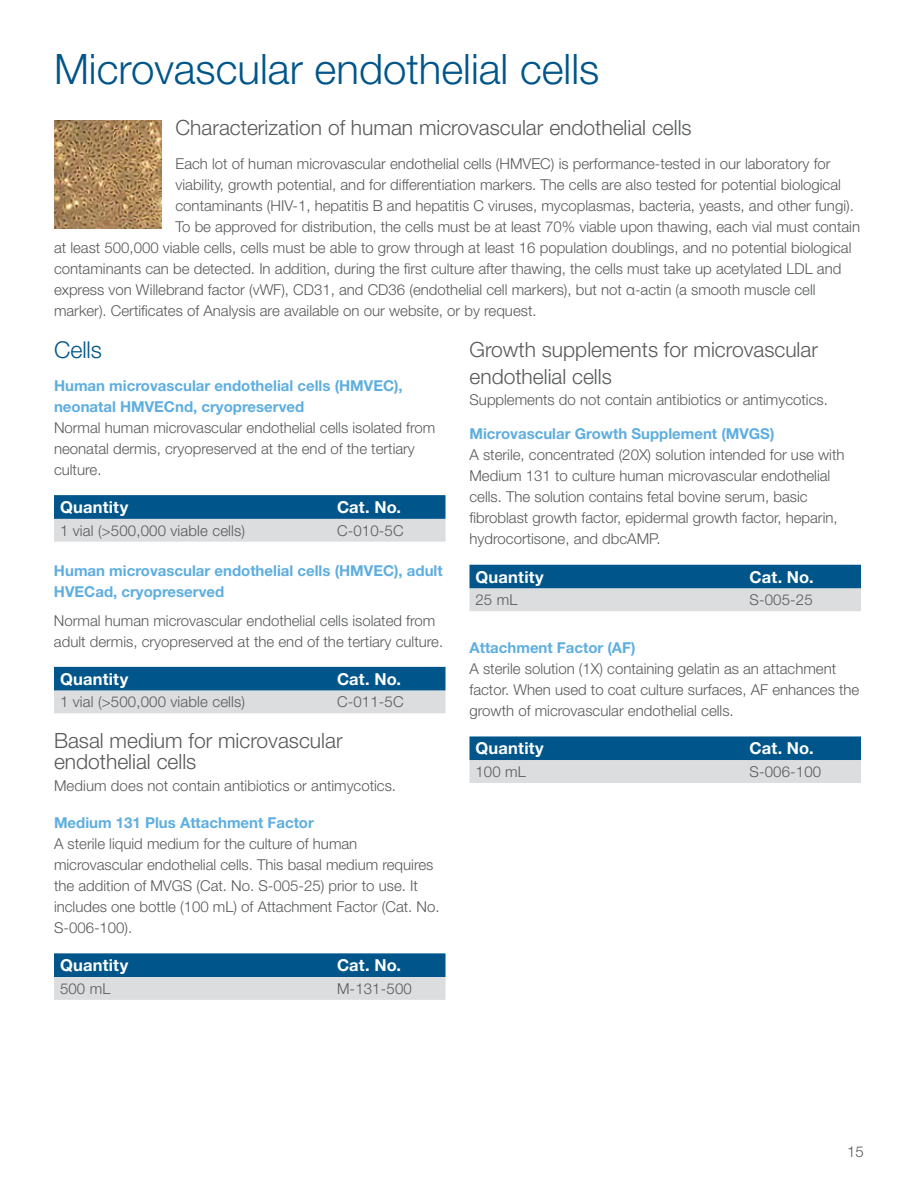
<style>
.page{position:relative;width:918px;height:1188px;background:#fff}
.page>*{position:absolute;margin:0;border:0;box-sizing:border-box;transform-origin:0 0}
.t1{font:300 42px "Helvetica Neue LT Std";color:#00558a}
.t2{font:300 23.25px "Helvetica Neue LT Std";letter-spacing:-.005em;color:#00558a}
.t3{font:300 21px/21px "Helvetica Neue LT Std";color:#58595b}
.t4{font:700 16.5px "Helvetica Neue LT Std";letter-spacing:.01em;color:#fff}
.t5{font:300 15px/21px "Helvetica Neue LT Std";color:#58595b}
.t6{font:700 15px/21px "Helvetica Neue LT Std";color:#5eaee0}
.s1{font-family:"Helvetica"}
</style>
<div class="page">
<svg style="left:54px;top:495px;width:392px;height:47px;background:#6d98b4"></svg>
<svg style="left:54px;top:667px;width:392px;height:46px;background:#6c97b3"></svg>
<svg style="left:54px;top:953px;width:392px;height:47px;background:#6d98b4"></svg>
<svg style="left:469px;top:565px;width:392px;height:46px;background:#6d98b4"></svg>
<svg style="left:469px;top:736px;width:392px;height:47px;background:#6e99b4"></svg>
<img style="left:54px;top:120px;width:108px;height:108px">
<h1 class="t1" style="left:54px;top:43px;width:547px">Microvascular endothelial cells</h1>
<h3 class="t3" style="left:176px;top:117px;width:518px">Characterization of human microvascular endothelial cells</h3>
<p class="t5" style="left:176px;top:153px;width:657px">Each lot of human microvascular endothelial cells (HMVEC) is performance-tested in our laboratory for</p>
<p class="t5" style="left:176px;top:174px;width:667px">viability, growth potential, and for differentiation markers. The cells are also tested for potential biological</p>
<p class="t5" style="left:176px;top:195px;width:680px">contaminants (HIV-1, hepatitis B and hepatitis C viruses, mycoplasmas, bacteria, yeasts, and other fungi).</p>
<p class="t5" style="left:176px;top:216px;width:686px">To be approved for distribution, the cells must be at least 70% viable upon thawing, each vial must contain</p>
<p class="t5" style="left:54px;top:237px;width:799px">at least 500,000 viable cells, cells must be able to grow through at least 16 population doublings, and no potential biological</p>
<p class="t5" style="left:54px;top:258px;width:789px">contaminants can be detected. In addition, during the first culture after thawing, the cells must take up acetylated LDL and</p>
<p class="t5" style="left:54px;top:279px;width:763px">express von Willebrand factor (vWF), CD31, and CD36 (endothelial cell markers), but not <span class="s1">α</span>-actin (a smooth muscle cell</p>
<p class="t5" style="left:54px;top:300px;width:484px">marker). Certificates of Analysis are available on our website, or by request.</p>
<h2 class="t2" style="left:54px;top:335px;width:49px">Cells</h2>
<p class="t6" style="left:54px;top:375px;width:350px">Human microvascular endothelial cells (HMVEC), neonatal HMVECnd, cryopreserved</p>
<p class="t5" style="left:54px;top:417px;width:383px">Normal human microvascular endothelial cells isolated from neonatal dermis, cryopreserved at the end of the tertiary culture.</p>
<p class="t4" style="left:60px;top:497px;width:70px">Quantity</p>
<p class="t4" style="left:337px;top:497px;width:66px">Cat. No.</p>
<p class="t5" style="left:60px;top:519px;width:187px">1 vial (&gt;500,000 viable cells)</p>
<p class="t5" style="left:337px;top:519px;width:68px">C-010-5C</p>
<p class="t6" style="left:54px;top:560px;width:390px">Human microvascular endothelial cells (HMVEC), adult<br>HVECad, cryopreserved</p>
<p class="t5" style="left:54px;top:609px;width:391px">Normal human microvascular endothelial cells isolated from adult dermis, cryopreserved at the end of the tertiary culture.</p>
<p class="t4" style="left:60px;top:669px;width:70px">Quantity</p>
<p class="t4" style="left:337px;top:669px;width:66px">Cat. No.</p>
<p class="t5" style="left:60px;top:691px;width:187px">1 vial (&gt;500,000 viable cells)</p>
<p class="t5" style="left:337px;top:691px;width:68px">C-011-5C</p>
<h3 class="t3" style="left:54px;top:729px;width:290px">Basal medium for microvascular endothelial cells</h3>
<p class="t5" style="left:54px;top:775px;width:344px">Medium does not contain antibiotics or antimycotics.</p>
<p class="t6" style="left:54px;top:812px;width:261px">Medium 131 Plus Attachment Factor</p>
<p class="t5" style="left:54px;top:833px;width:387px">A sterile liquid medium for the culture of human microvascular endothelial cells. This basal medium requires the addition of MVGS (Cat. No. S-005-25) prior to use. It includes one bottle (100 mL) of Attachment Factor (Cat. No.<br>S-006-100).</p>
<p class="t4" style="left:60px;top:955px;width:70px">Quantity</p>
<p class="t4" style="left:337px;top:955px;width:66px">Cat. No.</p>
<p class="t5" style="left:60px;top:978px;width:52px">500 mL</p>
<p class="t5" style="left:337px;top:978px;width:76px">M-131-500</p>
<h3 class="t3" style="left:469px;top:336px;width:350px;line-height:27px">Growth supplements for microvascular endothelial cells</h3>
<p class="t5" style="left:469px;top:389px;width:360px">Supplements do not contain antibiotics or antimycotics.</p>
<p class="t6" style="left:469px;top:423px;width:306px">Microvascular Growth Supplement (MVGS)</p>
<p class="t5" style="left:469px;top:444px;width:377px">A sterile, concentrated (20X) solution intended for use with Medium 131 to culture human microvascular endothelial cells. The solution contains fetal bovine serum, basic fibroblast growth factor, epidermal growth factor, heparin, hydrocortisone, and dbcAMP.</p>
<p class="t4" style="left:475px;top:566px;width:70px">Quantity</p>
<p class="t4" style="left:749px;top:566px;width:66px">Cat. No.</p>
<p class="t5" style="left:475px;top:589px;width:44px">25 mL</p>
<p class="t5" style="left:750px;top:589px;width:65px">S-005-25</p>
<p class="t6" style="left:469px;top:637px;width:168px">Attachment Factor (AF)</p>
<p class="t5" style="left:469px;top:658px;width:391px">A sterile solution (1X) containing gelatin as an attachment factor. When used to coat culture surfaces, AF enhances the growth of microvascular endothelial cells.</p>
<p class="t4" style="left:475px;top:738px;width:70px">Quantity</p>
<p class="t4" style="left:749px;top:738px;width:66px">Cat. No.</p>
<p class="t5" style="left:475px;top:761px;width:52px">100 mL</p>
<p class="t5" style="left:750px;top:761px;width:73px">S-006-100</p>
<p class="t5" style="left:847px;top:1140px;width:18px">15</p>
</div>
